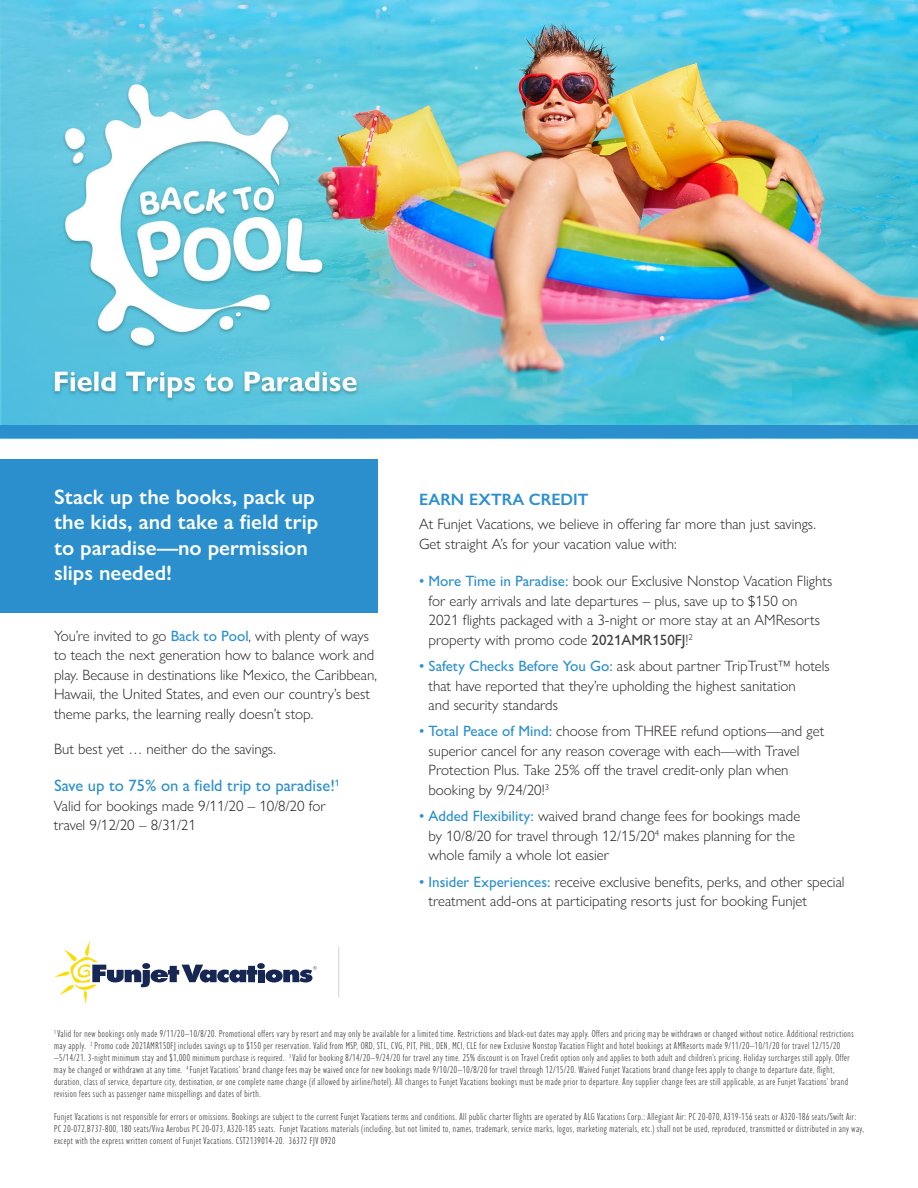
<style>
.page{position:relative;width:918px;height:1188px;background:#fff}
.page>*{position:absolute;margin:0;border:0;box-sizing:border-box;transform-origin:0 0}
.t1{font:600 21px/25.5px "Gill Sans Nova";color:#fff}
.t2{font:500 16.5px "Gill Sans Nova";color:#2b8fcd}
.t3{font:600 16.5px "Gill Sans Nova";color:#2b8fcd}
.t4{font:300 15px/19.5px "Gill Sans Nova";color:#231f20}
.t5{font:300 condensed 10.5px/12px "Gill Sans Nova";letter-spacing:.05em;color:#231f20}
.s1{font-weight:500;color:#2b8fcd}
.s2{font-weight:500;color:#3e3e3f}
</style>
<div class="page">
<img style="left:0;top:0;width:918px;height:426px">
<div style="left:0;top:459px;width:378px;height:153px;background:#2b8fcd"></div>
<div style="left:0;top:426px;width:918px;height:12px;background:#2b8fcd"></div>
<div style="left:258px;top:970px;width:6px;height:12px;background:#172754"></div>
<div style="left:257px;top:963px;width:8px;height:6px;background:#172754;border-radius:50%"></div>
<svg style="left:266px;top:966px;width:51px;height:16px"></svg>
<svg style="left:54px;top:941px;width:203px;height:63px"></svg>
<div style="left:142px;top:963px;width:8px;height:6px;background:#172754;border-radius:50%"></div>
<hr style="left:338px;top:947px;width:1px;height:50px;background:#d1d2d4">
<p class="t1" style="left:54px;top:484px;width:266px">Stack up the books, pack up the kids, and take a field trip to paradise—no permission slips needed!</p>
<p class="t4" style="left:54px;top:626px;width:324px">You’re invited to go <span class="s1">Back to Pool</span>, with plenty of ways to teach the next generation how to balance work and play. Because in destinations like Mexico, the Caribbean, Hawaii, the United States, and even our country’s best theme parks, the learning really doesn’t stop.</p>
<p class="t4" style="left:54px;top:739px;width:223px">But best yet … neither do the savings.</p>
<p class="t2" style="left:54px;top:776px;width:287px">Save up to 75% on a field trip to paradise!<sup>1</sup></p>
<p class="t4" style="left:54px;top:796px;width:273px">Valid for bookings made 9/11/20 – 10/8/20 for travel 9/12/20 – 8/31/21</p>
<p class="t3" style="left:419px;top:489px;width:171px">EARN EXTRA CREDIT</p>
<p class="t4" style="left:419px;top:514px;width:398px">At Funjet Vacations, we believe in offering far more than just savings.<br>Get straight A’s for your vacation value with:</p>
<p class="t4" style="left:429px;top:571px;width:405px;text-indent:-9px"><span class="s1">• More Time in Paradise:</span> book our Exclusive Nonstop Vacation Flights for early arrivals and late departures – plus, save up to $150 on<br>2021 flights packaged with a 3-night or more stay at an AMResorts property with promo code <span class="s2">2021AMR150FJ</span>!<sup>2</sup></p>
<p class="t4" style="left:429px;top:656px;width:403px;text-indent:-9px"><span class="s1">• Safety Checks Before You Go:</span> ask about partner TripTrust™ hotels that have reported that they’re upholding the highest sanitation<br>and security standards</p>
<p class="t4" style="left:429px;top:721px;width:397px;text-indent:-9px"><span class="s1">• Total Peace of Mind:</span> choose from THREE refund options—and get superior cancel for any reason coverage with each—with Travel Protection Plus. Take 25% off the travel credit-only plan when booking by 9/24/20!<sup>3</sup></p>
<p class="t4" style="left:429px;top:806px;width:373px;text-indent:-9px"><span class="s1">• Added Flexibility:</span> waived brand change fees for bookings made by 10/8/20 for travel through 12/15/20<sup>4</sup> makes planning for the whole family a whole lot easier</p>
<p class="t4" style="left:429px;top:872px;width:418px;text-indent:-9px"><span class="s1">• Insider Experiences:</span> receive exclusive benefits, perks, and other special treatment add-ons at participating resorts just for booking Funjet</p>
<p class="t5" style="left:54px;top:1028px;width:801px"><sup>1</sup> Valid for new bookings only made 9/11/20–10/8/20. Promotional offers vary by resort and may only be available for a limited time. Restrictions and black-out dates may apply. Offers and pricing may be withdrawn or changed without notice. Additional restrictions may apply. <sup>2</sup> Promo code 2021AMR150FJ includes savings up to $150 per reservation. Valid from MSP, ORD, STL, CVG, PIT, PHL, DEN, MCI, CLE for new Exclusive Nonstop Vacation Flight and hotel bookings at AMResorts made 9/11/20–10/1/20 for travel 12/15/20 –5/14/21. 3-night minimum stay and $1,000 minimum purchase is required. <sup>3</sup> Valid for booking 8/14/20–9/24/20 for travel any time. 25% discount is on Travel Credit option only and applies to both adult and children’s pricing. Holiday surcharges still apply. Offer may be changed or withdrawn at any time. <sup>4</sup> Funjet Vacations’ brand change fees may be waived once for new bookings made 9/10/20–10/8/20 for travel through 12/15/20. Waived Funjet Vacations brand change fees apply to change to departure date, flight, duration, class of service, departure city, destination, or one complete name change (if allowed by airline/hotel). All changes to Funjet Vacations bookings must be made prior to departure. Any supplier change fees are still applicable, as are Funjet Vacations’ brand revision fees such as passenger name misspellings and dates of birth.</p>
<p class="t5" style="left:54px;top:1110px;width:812px">Funjet Vacations is not responsible for errors or omissions. Bookings are subject to the current Funjet Vacations terms and conditions. All public charter flights are operated by ALG Vacations Corp.: Allegiant Air: PC 20-070, A319-156 seats or A320-186 seats/Swift Air:<br>PC 20-072,B737-800, 180 seats/Viva Aerobus PC 20-073, A320-185 seats. Funjet Vacations materials (including, but not limited to, names, trademark, service marks, logos, marketing materials, etc.) shall not be used, reproduced, transmitted or distributed in any way, except with the express written consent of Funjet Vacations. CST2139014-20. 36372 FJV 0920</p>
</div>
